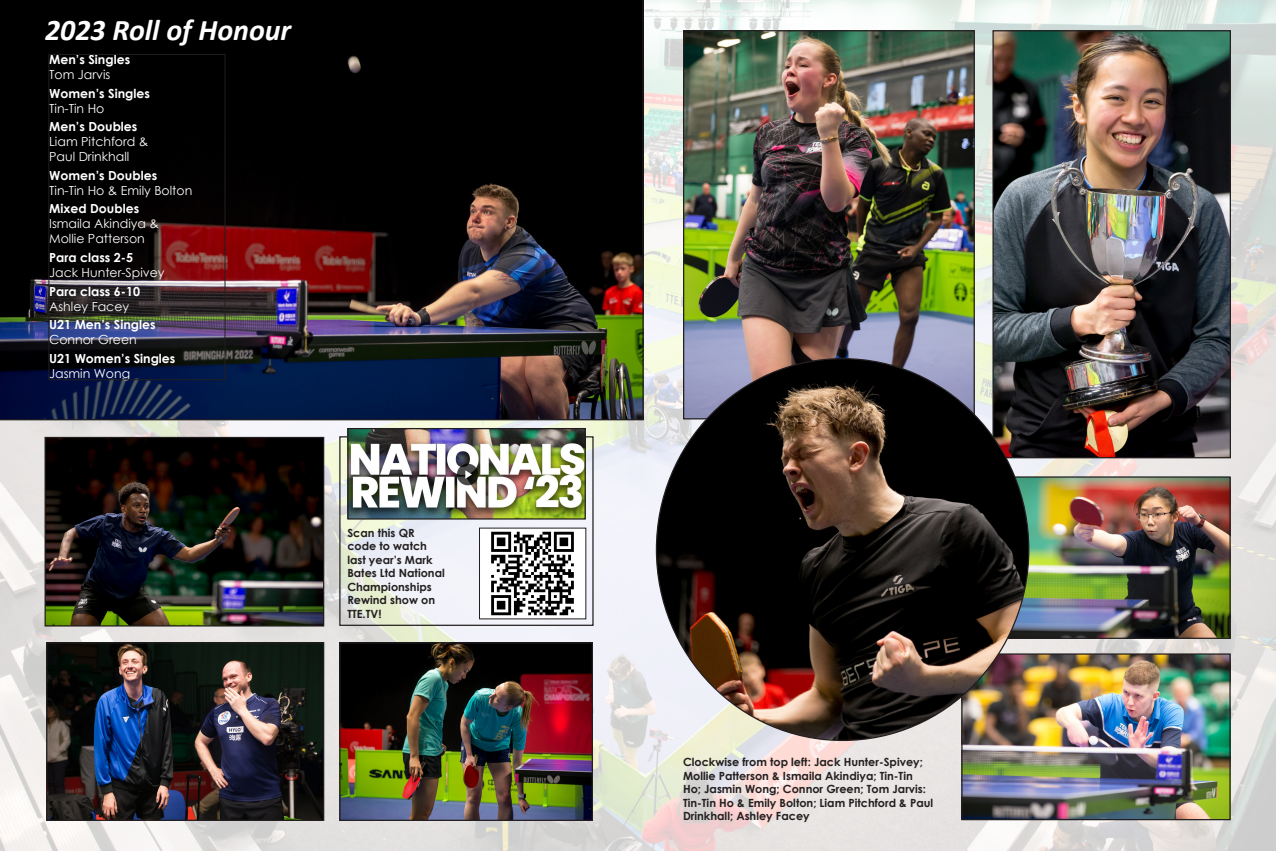
<style>
.page{position:relative;width:1276px;height:851px;background:#fff}
.page>*{position:absolute;margin:0;border:0;box-sizing:border-box;transform-origin:0 0}
.t1{font:italic 700 30px "Calibri";color:#fff}
.t2{font:12.5px/15px "Century Gothic";color:#fff}
.t3{font:700 12.5px "Century Gothic";color:#fff}
.t4{font:700 11.25px/13.5px "Century Gothic";color:#231f20}
</style>
<div class="page">
<img style="left:0;top:0;width:1276px;height:850px">
<img style="left:994px;top:32px;width:235px;height:424px">
<div style="left:992px;top:30px;width:239px;height:428px;border:1px solid #231f20"></div>
<img style="left:685px;top:32px;width:288px;height:326px">
<img style="left:341px;top:644px;width:250px;height:174px">
<div style="left:339px;top:642px;width:254px;height:178px;border:1px solid #231f20"></div>
<img style="left:1028px;top:478px;width:200px;height:158px">
<div style="left:975px;top:476px;width:255px;height:162px;border:1px solid #231f20"></div>
<img style="left:963px;top:655px;width:265px;height:163px">
<div style="left:961px;top:653px;width:269px;height:167px;border:1px solid #231f20"></div>
<img style="left:0;top:0;width:643px;height:420px">
<img style="left:47px;top:439px;width:275px;height:185px">
<div style="left:45px;top:437px;width:279px;height:189px;border:1px solid #231f20"></div>
<img style="left:48px;top:644px;width:274px;height:174px">
<div style="left:46px;top:642px;width:278px;height:178px;border:1px solid #231f20"></div>
<div style="left:49px;top:54px;width:176px;height:326px;border:1px solid #231f20"></div>
<img style="left:656px;top:358px;width:372px;height:382px">
<img style="left:481px;top:529px;width:103px;height:88px">
<img style="left:349px;top:430px;width:235px;height:87px">
<div style="left:347px;top:428px;width:239px;height:91px;border:1px solid #231f20"></div>
<p class="t1" style="left:45px;top:9px;width:248px">2023 Roll of Honour</p>
<p class="t3" style="left:49px;top:50px;width:82px">Men’s Singles</p>
<p class="t2" style="left:49px;top:67px;width:63px">Tom Jarvis</p>
<p class="t3" style="left:49px;top:84px;width:102px">Women’s Singles</p>
<p class="t2" style="left:49px;top:100px;width:57px">Tin-Tin Ho</p>
<p class="t3" style="left:49px;top:117px;width:90px">Men’s Doubles</p>
<p class="t2" style="left:49px;top:134px;width:101px">Liam Pitchford &amp;<br>Paul Drinkhall</p>
<p class="t3" style="left:49px;top:166px;width:109px">Women’s Doubles</p>
<p class="t2" style="left:49px;top:182px;width:145px">Tin-Tin Ho &amp; Emily Bolton</p>
<p class="t3" style="left:49px;top:199px;width:92px">Mixed Doubles</p>
<p class="t2" style="left:49px;top:216px;width:111px">Ismaila Akindiya &amp;<br>Mollie Patterson</p>
<p class="t3" style="left:49px;top:248px;width:86px">Para class 2-5</p>
<p class="t2" style="left:49px;top:265px;width:117px">Jack Hunter-Spivey</p>
<p class="t3" style="left:49px;top:281px;width:92px">Para class 6-10</p>
<p class="t2" style="left:49px;top:298px;width:82px">Ashley Facey</p>
<p class="t3" style="left:49px;top:315px;width:108px">U21 Men’s Singles</p>
<p class="t2" style="left:49px;top:332px;width:89px">Connor Green</p>
<p class="t3" style="left:49px;top:348px;width:128px">U21 Women’s Singles</p>
<p class="t2" style="left:49px;top:365px;width:82px">Jasmin Wong</p>
<p class="t4" style="left:347px;top:525px;width:99px">Scan this QR code to watch last year’s Mark<br>Bates Ltd National<br>Championships<br>Rewind show on<br>TTE.TV!</p>
<p class="t4" style="left:683px;top:754px;width:252px">Clockwise from top left: Jack Hunter-Spivey; Mollie Patterson &amp; Ismaila Akindiya; Tin-Tin Ho; Jasmin Wong; Connor Green; Tom Jarvis:<br>Tin-Tin Ho &amp; Emily Bolton; Liam Pitchford &amp; Paul Drinkhall; Ashley Facey</p>
</div>
